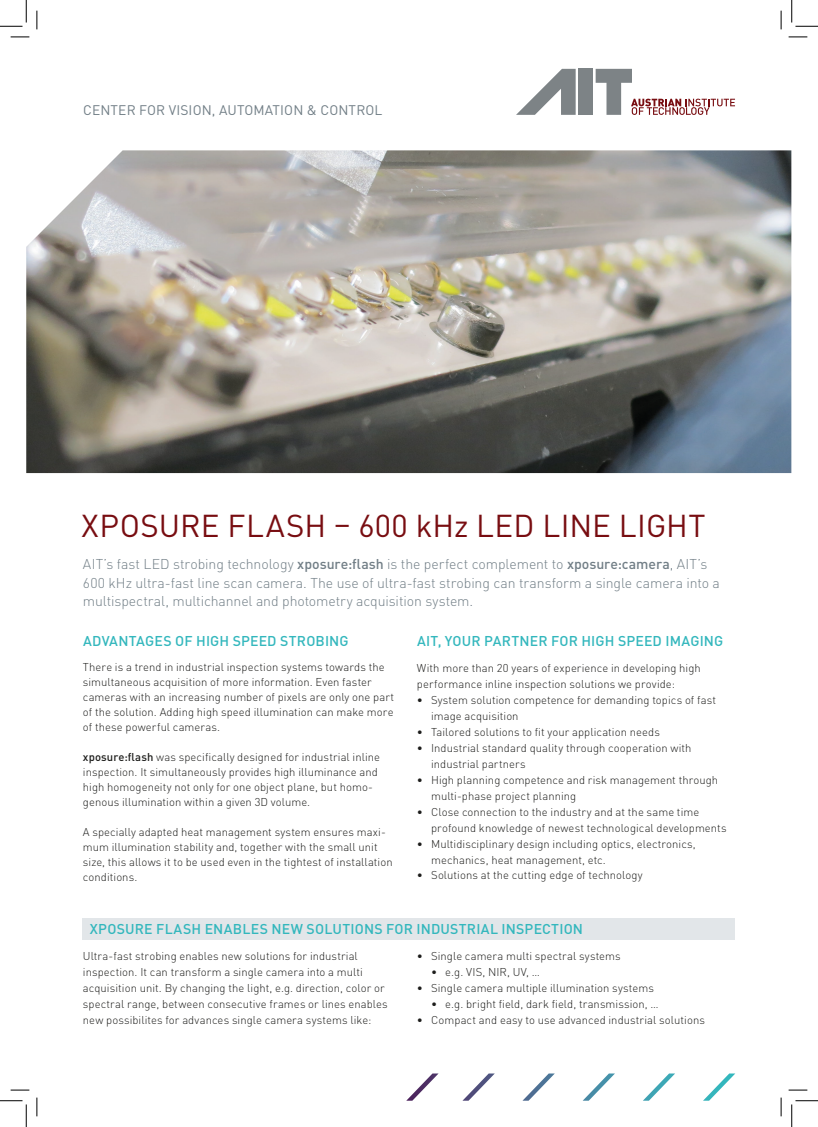
<style>
.page{position:relative;width:818px;height:1127px;background:#fff}
.page>*{position:absolute;margin:0;border:0;box-sizing:border-box;transform-origin:0 0}
.Headline_1_27_rot{font:31.25px "DINOT";letter-spacing:.005em;color:#780d11}
.Kurzmeldung_Intro_Co{font:300 14px/18.8px "DINOT";letter-spacing:-.005em;color:#717e86}
.Headline_2_11_25_tür{font:500 14px "DINOT";letter-spacing:.01em;color:#33b7bd}
.Center_11_grau{font:13.75px "DINOT";letter-spacing:.01em;color:#717e86}
.Copy_9_schwarz{font:300 11.25px/15px "DINOT";letter-spacing:.005em;color:#1d1d1b}
.s1{font-weight:500}
</style>
<div class="page">
<svg style="left:407px;top:1073px;width:328px;height:27px"></svg>
<img style="left:26px;top:150px;width:765px;height:323px">
<div style="left:83px;top:917px;width:652px;height:22px;background:#e2e6e9"></div>
<svg style="left:596px;top:69px;width:139px;height:46px"></svg>
<div style="left:578px;top:69px;width:15px;height:46px;background:#7d8386"></div>
<svg style="left:516px;top:69px;width:60px;height:46px"></svg>
<svg style="left:11px;top:36px;width:18px;height:2px"></svg>
<svg style="left:788px;top:36px;width:19px;height:2px"></svg>
<svg style="left:11px;top:1089px;width:18px;height:1px"></svg>
<svg style="left:788px;top:1089px;width:19px;height:1px"></svg>
<svg style="left:36px;top:11px;width:2px;height:18px"></svg>
<svg style="left:36px;top:1097px;width:2px;height:18px"></svg>
<svg style="left:780px;top:11px;width:2px;height:18px"></svg>
<svg style="left:780px;top:1097px;width:2px;height:18px"></svg>
<svg style="left:0;top:0;width:27px;height:27px"></svg>
<svg style="left:0;top:1100px;width:27px;height:26px"></svg>
<svg style="left:791px;top:0;width:27px;height:27px"></svg>
<svg style="left:791px;top:1100px;width:27px;height:26px"></svg>
<p class="Center_11_grau" style="left:83px;top:101px;width:301px">CENTER FOR VISION, AUTOMATION &amp; CONTROL</p>
<p class="Headline_1_27_rot" style="left:82px;top:506px;width:625px">XPOSURE FLASH – 600 kHz LED LINE LIGHT</p>
<p class="Kurzmeldung_Intro_Co" style="left:83px;top:553px;width:638px">AIT’s fast LED strobing technology <span class="s1">xposure:flash</span> is the perfect complement to <span class="s1">xposure:camera</span>, AIT’s<br>600 kHz ultra-fast line scan camera. The use of ultra-fast strobing can transform a single camera into a multispectral, multichannel and photometry acquisition system.</p>
<p class="Headline_2_11_25_tür" style="left:83px;top:631px;width:267px">ADVANTAGES OF HIGH SPEED STROBING</p>
<p class="Copy_9_schwarz" style="left:83px;top:659px;width:313px">There is a trend in industrial inspection systems towards the simultaneous acquisition of more information. Even faster cameras with an increasing number of pixels are only one part of the solution. Adding high speed illumination can make more of these powerful cameras.</p>
<p class="Copy_9_schwarz" style="left:83px;top:749px;width:299px"><span class="s1">xposure:flash</span> was specifically designed for industrial inline inspection. It simultaneously provides high illuminance and high homogeneity not only for one object plane, but homo&shy;genous illumination within a given 3D volume.</p>
<p class="Copy_9_schwarz" style="left:83px;top:824px;width:311px">A specially adapted heat management system ensures maxi&shy;mum illumination stability and, together with the small unit size, this allows it to be used even in the tightest of installation conditions.</p>
<p class="Headline_2_11_25_tür" style="left:417px;top:631px;width:308px">AIT, YOUR PARTNER FOR HIGH SPEED IMAGING</p>
<p class="Copy_9_schwarz" style="left:417px;top:659px;width:285px;line-height:16px">With more than 20 years of experience in developing high performance inline inspection solutions we provide:</p>
<p class="Copy_9_schwarz" style="left:431px;top:691px;width:286px;line-height:16px;text-indent:-14px">• System solution competence for demanding topics of fast image acquisition</p>
<p class="Copy_9_schwarz" style="left:417px;top:723px;width:244px">• Tailored solutions to fit your application needs</p>
<p class="Copy_9_schwarz" style="left:431px;top:739px;width:262px;line-height:16px;text-indent:-14px">• Industrial standard quality through cooperation with industrial partners</p>
<p class="Copy_9_schwarz" style="left:431px;top:771px;width:289px;line-height:16px;text-indent:-14px">• High planning competence and risk management through multi-phase project planning</p>
<p class="Copy_9_schwarz" style="left:431px;top:802px;width:297px;line-height:16px;text-indent:-14px">• Close connection to the industry and at the same time profound knowledge of newest technological developments</p>
<p class="Copy_9_schwarz" style="left:431px;top:834px;width:266px;line-height:16px;text-indent:-14px">• Multidisciplinary design including optics, electronics, mechanics, heat management, etc.</p>
<p class="Copy_9_schwarz" style="left:417px;top:867px;width:227px">• Solutions at the cutting edge of technology</p>
<p class="Headline_2_11_25_tür" style="left:90px;top:919px;width:495px">XPOSURE FLASH ENABLES NEW SOLUTIONS FOR INDUSTRIAL INSPECTION</p>
<p class="Copy_9_schwarz" style="left:83px;top:947px;width:306px;line-height:16px">Ultra-fast strobing enables new solutions for industrial inspection. It can transform a single camera into a multi acquisition unit. By changing the light, e.g. direction, color or spectral range, between consecutive frames or lines enables new possibilites for advances single camera systems like:</p>
<p class="Copy_9_schwarz" style="left:417px;top:947px;width:205px">• Single camera multi spectral systems</p>
<p class="Copy_9_schwarz" style="left:431px;top:963px;width:110px">• e.g. VIS, NIR, UV, …</p>
<p class="Copy_9_schwarz" style="left:417px;top:979px;width:238px">• Single camera multiple illumination systems</p>
<p class="Copy_9_schwarz" style="left:431px;top:995px;width:229px">• e.g. bright field, dark field, transmission, …</p>
<p class="Copy_9_schwarz" style="left:417px;top:1011px;width:289px">• Compact and easy to use advanced industrial solutions</p>
</div>
